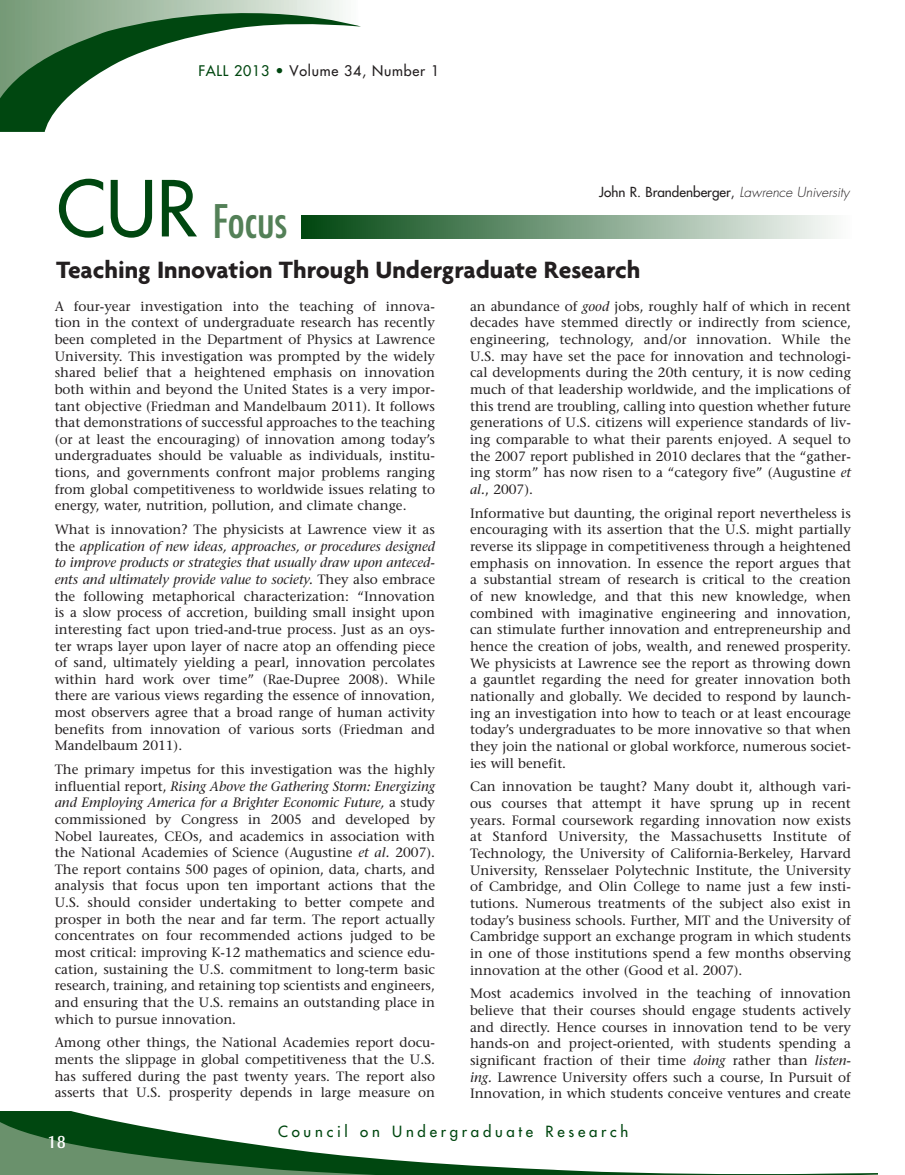
<style>
.page{position:relative;width:905px;height:1175px;background:#fff}
.page>*{position:absolute;margin:0;border:0;box-sizing:border-box;transform-origin:0 0}
.t1{font:condensed 45px "Futura";color:#538057}
.t2{font:700 25.5px "Agenda";color:#231f20}
.t3{font:18px "Castle EF";color:#fff}
.t4{font:15px "Futura";letter-spacing:.25em;color:#004710}
.t5{font:14.25px "Futura";letter-spacing:.05em;color:#231f20}
.t6{font:13.5px/16.6px "Stone Serif";color:#231f20;text-align:justify}
.t7{font:13.5px "Futura";color:#231f20}
.s1{color:#004710}
.s2{font-stretch:normal;font-size:75px;color:#004710}
.s3{font-style:inherit}
.s4{font-weight:300;font-style:italic}
.s5{font-style:italic}
</style>
<div class="page">
<svg style="left:0;top:0;width:361px;height:132px"></svg>
<svg style="left:0;top:1111px;width:878px;height:63px"></svg>
<div style="left:301px;top:215px;width:550px;height:23px;background:linear-gradient(to right,#00460f,#fcfcfc)"></div>
<p class="t5" style="left:198px;top:62px;width:242px"><span class="s1">FALL 2013 •</span> Volume 34, Number 1</p>
<h1 class="t1" style="left:57px;top:194px;width:232px"><span class="s2">CUR</span> Focus</h1>
<p class="t7" style="left:599px;top:183px;width:251px">John R. Brandenberger<span class="s3">,</span> <span class="s4">Lawrence University</span></p>
<h2 class="t2" style="left:56px;top:254px;width:585px">Teaching Innovation Through Undergraduate Research</h2>
<p class="t6" style="left:55px;top:298px;width:382px">A four-year investigation into the teaching of innova&shy;tion in the context of undergraduate research has recently been completed in the Department of Physics at Lawrence University. This investigation was prompted by the widely shared belief that a heightened emphasis on innovation both within and beyond the United States is a very impor&shy;tant objective (Friedman and Mandelbaum 2011). It follows that demonstrations of successful approaches to the teaching (or at least the encouraging) of innovation among today’s undergraduates should be valuable as individuals, institu&shy;tions, and governments confront major problems ranging from global competitiveness to worldwide issues relating to energy, water, nutrition, pollution, and climate change.</p>
<p class="t6" style="left:55px;top:521px;width:382px">What is innovation? The physicists at Lawrence view it as the <span class="s5">application of new ideas, approaches, or procedures designed to improve products or strategies that usually draw upon anteced&shy;ents and ultimately provide value to society.</span> They also embrace the following metaphorical characterization: “Innovation is a slow process of accretion, building small insight upon interesting fact upon tried-and-true process. Just as an oys&shy;ter wraps layer upon layer of nacre atop an offending piece of sand, ultimately yielding a pearl, innovation percolates within hard work over time” (Rae-Dupree 2008). While there are various views regarding the essence of innovation, most observers agree that a broad range of human activity benefits from innovation of various sorts (Friedman and Mandelbaum 2011).</p>
<p class="t6" style="left:55px;top:761px;width:382px">The primary impetus for this investigation was the highly influential report, <span class="s5">Rising Above the Gathering Storm: Energizing and Employing America for a Brighter Economic Future,</span> a study commissioned by Congress in 2005 and developed by Nobel laureates, CEOs, and academics in association with the National Academies of Science (Augustine <span class="s5">et al.</span> 2007).<br>The report contains 500 pages of opinion, data, charts, and analysis that focus upon ten important actions that the U.S. should consider undertaking to better compete and prosper in both the near and far term. The report actually concentrates on four recommended actions judged to be most critical: improving K-12 mathematics and science edu&shy;cation, sustaining the U.S. commitment to long-term basic research, training, and retaining top scientists and engineers, and ensuring that the U.S. remains an outstanding place in which to pursue innovation.</p>
<p class="t6" style="left:55px;top:1034px;width:382px">Among other things, the National Academies report docu&shy;ments the slippage in global competitiveness that the U.S. has suffered during the past twenty years. The report also asserts that U.S. prosperity depends in large measure on</p>
<p class="t6" style="left:470px;top:298px;width:382px">an abundance of <span class="s5">good</span> jobs, roughly half of which in recent decades have stemmed directly or indirectly from science, engineering, technology, and/or innovation. While the U.S. may have set the pace for innovation and technologi&shy;cal developments during the 20th century, it is now ceding much of that leadership worldwide, and the implications of this trend are troubling, calling into question whether future generations of U.S. citizens will experience standards of liv&shy;ing comparable to what their parents enjoyed. A sequel to the 2007 report published in 2010 declares that the “gather&shy;ing storm” has now risen to a “category five” (Augustine <span class="s5">et al.</span>, 2007).</p>
<p class="t6" style="left:470px;top:505px;width:382px">Informative but daunting, the original report nevertheless is encouraging with its assertion that the U.S. might partially reverse its slippage in competitiveness through a heightened emphasis on innovation. In essence the report argues that a substantial stream of research is critical to the creation of new knowledge, and that this new knowledge, when combined with imaginative engineering and innovation, can stimulate further innovation and entrepreneurship and hence the creation of jobs, wealth, and renewed prosperity.<br>We physicists at Lawrence see the report as throwing down a gauntlet regarding the need for greater innovation both nationally and globally. We decided to respond by launch&shy;ing an investigation into how to teach or at least encourage today’s undergraduates to be more innovative so that when they join the national or global workforce, numerous societ&shy;ies will benefit.</p>
<p class="t6" style="left:470px;top:778px;width:382px">Can innovation be taught? Many doubt it, although vari&shy;ous courses that attempt it have sprung up in recent years. Formal coursework regarding innovation now exists at Stanford University, the Massachusetts Institute of Technology, the University of California-Berkeley, Harvard University, Rensselaer Polytechnic Institute, the University of Cambridge, and Olin College to name just a few insti&shy;tutions. Numerous treatments of the subject also exist in today’s business schools. Further, MIT and the University of Cambridge support an exchange program in which students in one of those institutions spend a few months observing innovation at the other (Good et al. 2007).</p>
<p class="t6" style="left:470px;top:985px;width:382px">Most academics involved in the teaching of innovation believe that their courses should engage students actively and directly. Hence courses in innovation tend to be very hands-on and project-oriented, with students spending a significant fraction of their time <span class="s5">doing</span> rather than <span class="s5">listen&shy;ing.</span> Lawrence University offers such a course, In Pursuit of Innovation, in which students conceive ventures and create</p>
<h3 class="t3" style="left:48px;top:1131px;width:20px">18</h3>
<p class="t4" style="left:278px;top:1122px;width:352px">Council on Undergraduate Research</p>
</div>
